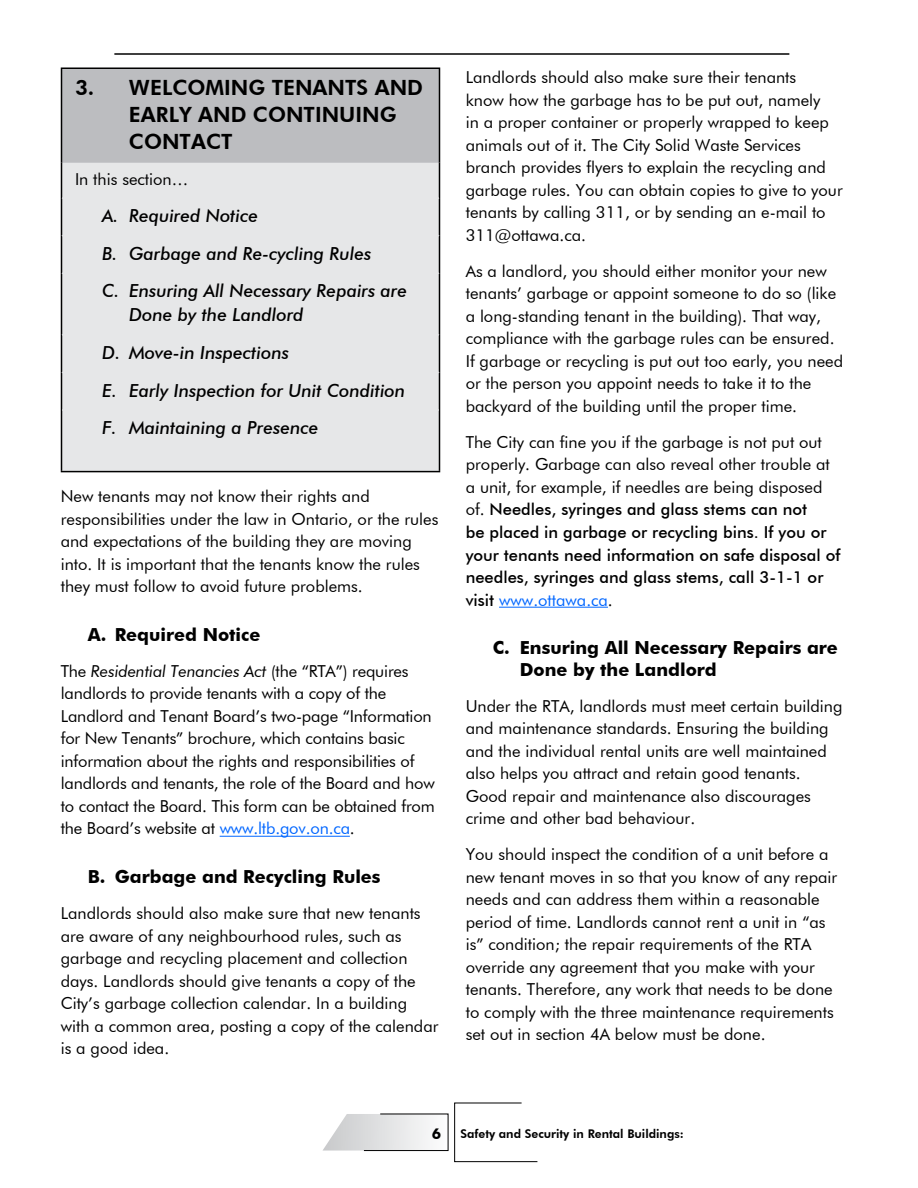
<style>
.page{position:relative;width:918px;height:1188px;background:#fff}
.page>*{position:absolute;margin:0;border:0;box-sizing:border-box;transform-origin:0 0}
.t1{font:800 21px/27px "Futura BT";color:#000}
.t2{font:italic 500 18px/37.7px "Futura BT";color:#000}
.t3{font:700 18px/21.6px "Futura BT";color:#000}
.t4{font:16.5px/22.5px "Futura BT";color:#000}
.t5{font:500 16.5px/22.5px "Futura BT";color:#000}
.t6{font:700 15px "Futura BT";color:#000}
.t7{font:800 12px "Futura BT";color:#000}
.s1{font-style:italic}
.s2{color:#06f}
.s3{font-weight:400}
.s4{font-weight:400;color:#06f}
</style>
<div class="page">
<svg style="left:323px;top:1102px;width:215px;height:60px"></svg>
<hr style="left:114px;top:53px;width:675px;height:2px;background:#000">
<hr style="left:220px;top:836px;width:130px;height:1px;background:#06f">
<div style="left:62px;top:68px;width:378px;height:95px;background:#bcbdc0"></div>
<div style="left:62px;top:163px;width:377px;height:308px;background:#e6e7e8"></div>
<hr style="left:61px;top:163px;width:1px;height:35px;background:#000">
<hr style="left:439px;top:163px;width:1px;height:35px;background:#000">
<hr style="left:61px;top:198px;width:1px;height:38px;background:#000">
<hr style="left:439px;top:198px;width:1px;height:38px;background:#000">
<hr style="left:61px;top:236px;width:1px;height:37px;background:#000">
<hr style="left:439px;top:236px;width:1px;height:37px;background:#000">
<hr style="left:61px;top:273px;width:1px;height:62px;background:#000">
<hr style="left:439px;top:273px;width:1px;height:62px;background:#000">
<hr style="left:61px;top:335px;width:1px;height:37px;background:#000">
<hr style="left:439px;top:335px;width:1px;height:37px;background:#000">
<hr style="left:61px;top:372px;width:1px;height:38px;background:#000">
<hr style="left:439px;top:372px;width:1px;height:38px;background:#000">
<hr style="left:61px;top:410px;width:1px;height:61px;background:#000">
<hr style="left:439px;top:410px;width:1px;height:61px;background:#000">
<hr style="left:61px;top:471px;width:379px;height:1px;background:#000">
<hr style="left:62px;top:197px;width:377px;height:2px;background:#e6e7e8">
<hr style="left:62px;top:235px;width:377px;height:1px;background:#e6e7e8">
<hr style="left:62px;top:273px;width:377px;height:1px;background:#e6e7e8">
<hr style="left:62px;top:334px;width:377px;height:2px;background:#e6e7e8">
<hr style="left:62px;top:372px;width:377px;height:1px;background:#e6e7e8">
<hr style="left:62px;top:409px;width:377px;height:2px;background:#e6e7e8">
<hr style="left:61px;top:68px;width:379px;height:1px;background:#000">
<hr style="left:61px;top:69px;width:1px;height:94px;background:#000">
<hr style="left:439px;top:69px;width:1px;height:94px;background:#000">
<hr style="left:499px;top:607px;width:109px;height:1px;background:#06f">
<p class="t1" style="left:75px;top:74px;width:224px">3. WELCOMING TENAN</p>
<p class="t1" style="left:129px;top:74px;width:296px;text-indent:216px">TS AN D<br>EARLY AN D CONTINUING<br>CONTACT</p>
<p class="t4" style="left:75px;top:167px;width:115px">In this section…</p>
<p class="t2" style="left:102px;top:197px;width:307px">A. Required Notice<br>B. Garbage and Re-cycling Rules<br>C. Ensuring All Necessary Repairs are</p>
<p class="t2" style="left:102px;top:296px;width:305px;text-indent:27px">Done by the Landlord<br>D. Move-in Inspections<br>E. Early Inspection for Unit Condition<br>F. Maintaining a Presence</p>
<p class="t4" style="left:61px;top:485px;width:379px">New tenants may not know their rights and responsibilities under the law in Ontario, or the rules and expectations of the building they are moving into. It is important that the tenants know the rules they must follow to avoid future problems.</p>
<p class="t3" style="left:88px;top:624px;width:174px">A. Required Notice</p>
<p class="t4" style="left:61px;top:660px;width:376px">The <span class="s1">Residential Tenancies Act</span> (the “RTA”) requires landlords to provide tenants with a copy of the Landlord and Tenant Board’s two-page “Information for New Tenants” brochure, which contains basic information about the rights and responsibilities of landlords and tenants, the role of the Board and how to contact the Board. This form can be obtained from the Board’s website at <span class="s2">www.ltb.gov.on.ca</span>.</p>
<p class="t3" style="left:88px;top:866px;width:294px">B. Garbage and Recycling Rules</p>
<p class="t4" style="left:61px;top:902px;width:379px">Landlords should also make sure that new tenants are aware of any neighbourhood rules, such as garbage and recycling placement and collection days. Landlords should give tenants a copy of the City’s garbage collection calendar. In a building with a common area, posting a copy of the calendar is a good idea.</p>
<p class="t4" style="left:466px;top:66px;width:379px">Landlords should also make sure their tenants<br>know how the garbage has to be put out, namely<br>in a proper container or properly wrapped to keep animals out of it. The City Solid Waste Services branch provides flyers to explain the recycling and garbage rules. You can obtain copies to give to your tenants by calling 311, or by sending an e-mail to 311@ottawa.ca.</p>
<p class="t4" style="left:466px;top:260px;width:379px">As a landlord, you should either monitor your new tenants’ garbage or appoint someone to do so (like a long-standing tenant in the building). That way, compliance with the garbage rules can be ensured.<br>If garbage or recycling is put out too early, you need or the person you appoint needs to take it to the backyard of the building until the proper time.</p>
<p class="t5" style="left:466px;top:431px;width:376px"><span class="s3">The City can fine you if the garbage is not put out properly. Garbage can also reveal other trouble at a unit, for example, if needles are being disposed of.</span> Needles, syringes and glass stems can not<br>be placed in garbage or recycling bins. If you or your tenants need information on safe disposal of needles, syringes and glass stems, call 3-1-1 or visit <span class="s4">www.ottawa.ca</span><span class="s3">.</span></p>
<p class="t3" style="left:520px;top:637px;width:320px;text-indent:-27px">C. Ensuring All Necessary Repairs are<br>Done by the Landlord</p>
<p class="t4" style="left:466px;top:694px;width:378px">Under the RTA, landlords must meet certain building and maintenance standards. Ensuring the building and the individual rental units are well maintained also helps you attract and retain good tenants.<br>Good repair and maintenance also discourages crime and other bad behaviour.</p>
<p class="t4" style="left:466px;top:843px;width:373px">You should inspect the condition of a unit before a new tenant moves in so that you know of any repair needs and can address them within a reasonable period of time. Landlords cannot rent a unit in “as is” condition; the repair requirements of the RTA override any agreement that you make with your tenants. Therefore, any work that needs to be done to comply with the three maintenance requirements set out in section 4A below must be done.</p>
<p class="t6" style="left:432px;top:1125px;width:11px">6</p>
<p class="t7" style="left:460px;top:1126px;width:225px">Safety and Security in Rental Buildings:</p>
</div>
